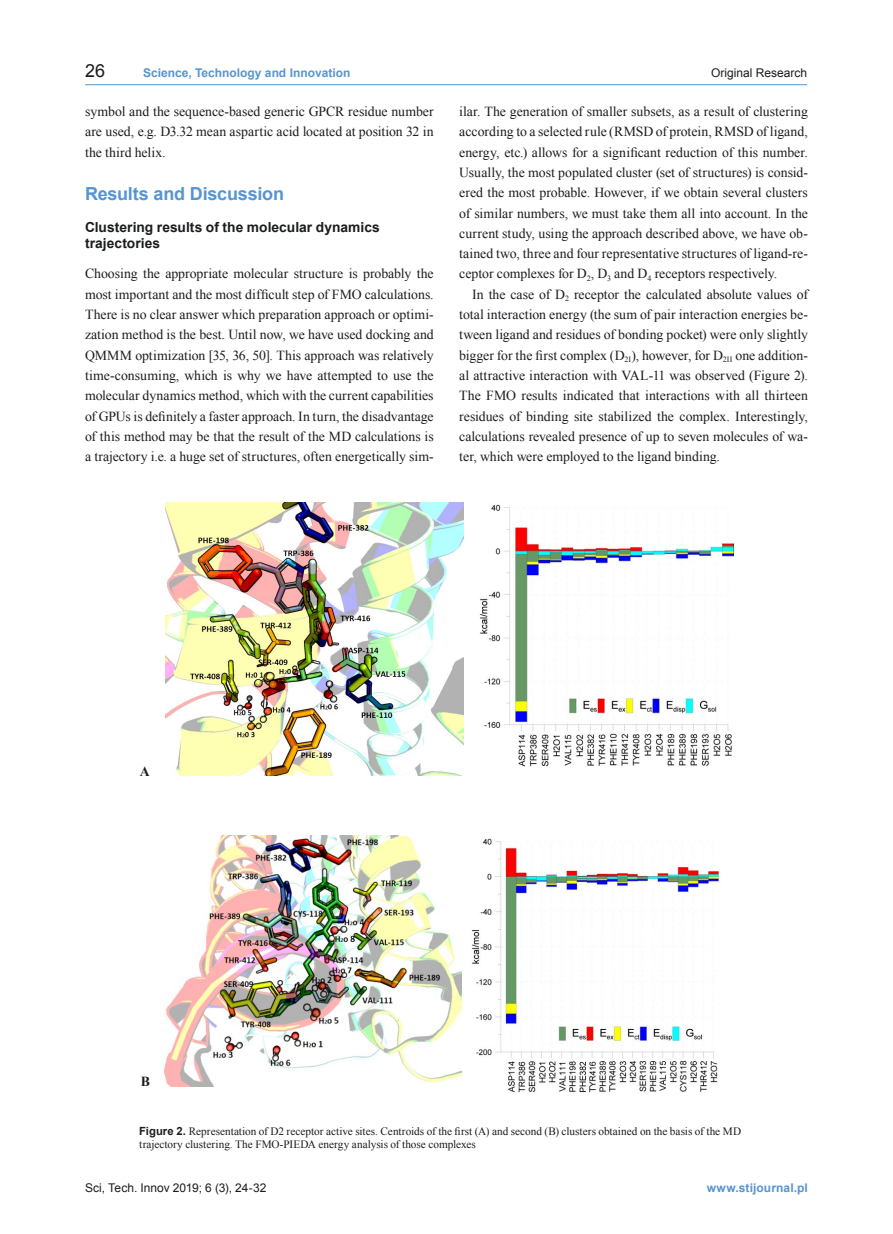
<style>
.page{position:relative;width:893px;height:1234px;background:#fff}
.page>*{position:absolute;margin:0;border:0;box-sizing:border-box;transform-origin:0 0}
.t1{font:700 18px "Arial";letter-spacing:-.01em;color:#5595d0}
.t2{font:18px "Arial";color:#1b1c20}
.t3{font:13.8px/20.2px "Times New Roman";color:#1b1c20;text-align:justify}
.t4{font:700 13.8px/16.5px "Arial";color:#1b1c20}
.t5{font:700 13.8px "Times New Roman";color:#1b1c20}
.t6{font:700 12px "Arial";color:#5595d0}
.t7{font:12px "Arial";color:#1b1c20}
.t8{font:11.25px/13.5px "Times New Roman";color:#1b1c20}
.s1{font-family:"Arial";font-weight:700}
</style>
<div class="page">
<hr style="left:85px;top:84px;width:722px;height:1px;background:#5595d0">
<img style="left:166px;top:502px;width:297px;height:273px">
<img style="left:480px;top:504px;width:253px;height:262px">
<img style="left:164px;top:835px;width:297px;height:250px">
<img style="left:472px;top:838px;width:248px;height:254px">
<h1 class="t2" style="left:85px;top:59px;width:22px">26</h1>
<p class="t6" style="left:143px;top:65px;width:209px">Science, Technology and Innovation</p>
<p class="t7" style="left:711px;top:65px;width:98px">Original Research</p>
<p class="t3" style="left:85px;top:101px;width:350px">symbol and the sequence-based generic GPCR residue number are used, e.g. D3.32 mean aspartic acid located at position 32 in the third helix.</p>
<h1 class="t1" style="left:85px;top:182px;width:201px">Results and Discussion</h1>
<p class="t4" style="left:85px;top:219px;width:296px">Clustering results of the molecular dynamics trajectories</p>
<p class="t3" style="left:85px;top:263px;width:350px">Choosing the appropriate molecular structure is probably the most important and the most difficult step of FMO calculations.<br>There is no clear answer which preparation approach or optimi&shy;zation method is the best. Until now, we have used docking and QMMM optimization [35, 36, 50]. This approach was relatively time-consuming, which is why we have attempted to use the molecular dynamics method, which with the current capabilities of GPUs is definitely a faster approach. In turn, the disadvantage of this method may be that the result of the MD calculations is a trajectory i.e. a huge set of structures, often energetically sim-</p>
<p class="t3" style="left:459px;top:101px;width:350px">ilar. The generation of smaller subsets, as a result of clustering according to a selected rule (RMSD of protein, RMSD of ligand, energy, etc.) allows for a significant reduction of this number.<br>Usually, the most populated cluster (set of structures) is consid&shy;ered the most probable. However, if we obtain several clusters of similar numbers, we must take them all into account. In the current study, using the approach described above, we have ob&shy;tained two, three and four representative structures of ligand-re&shy;ceptor complexes for D<sub>2</sub>, D<sub>3</sub> and D<sub>4</sub> receptors respectively.</p>
<p class="t3" style="left:459px;top:284px;width:350px;text-indent:13px">In the case of D<sub>2</sub> receptor the calculated absolute values of total interaction energy (the sum of pair interaction energies be&shy;tween ligand and residues of bonding pocket) were only slightly bigger for the first complex (D<sub>2I</sub>), however, for D<sub>2II</sub> one addition&shy;al attractive interaction with VAL-11 was observed (Figure 2).<br>The FMO results indicated that interactions with all thirteen residues of binding site stabilized the complex. Interestingly, calculations revealed presence of up to seven molecules of wa&shy;ter, which were employed to the ligand binding.</p>
<p class="t5" style="left:140px;top:761px;width:11px">A</p>
<p class="t5" style="left:141px;top:1071px;width:11px">B</p>
<p class="t8" style="left:139px;top:1123px;width:603px"><span class="s1">Figure 2.</span> Representation of D2 receptor active sites. Centroids of the first (A) and second (B) clusters obtained on the basis of the MD trajectory clustering. The FMO-PIEDA energy analysis of those complexes</p>
<p class="t7" style="left:85px;top:1179px;width:183px">Sci, Tech. Innov 2019; 6 (3), 24-32</p>
<p class="t6" style="left:707px;top:1179px;width:103px">www.stijournal.pl</p>
</div>
